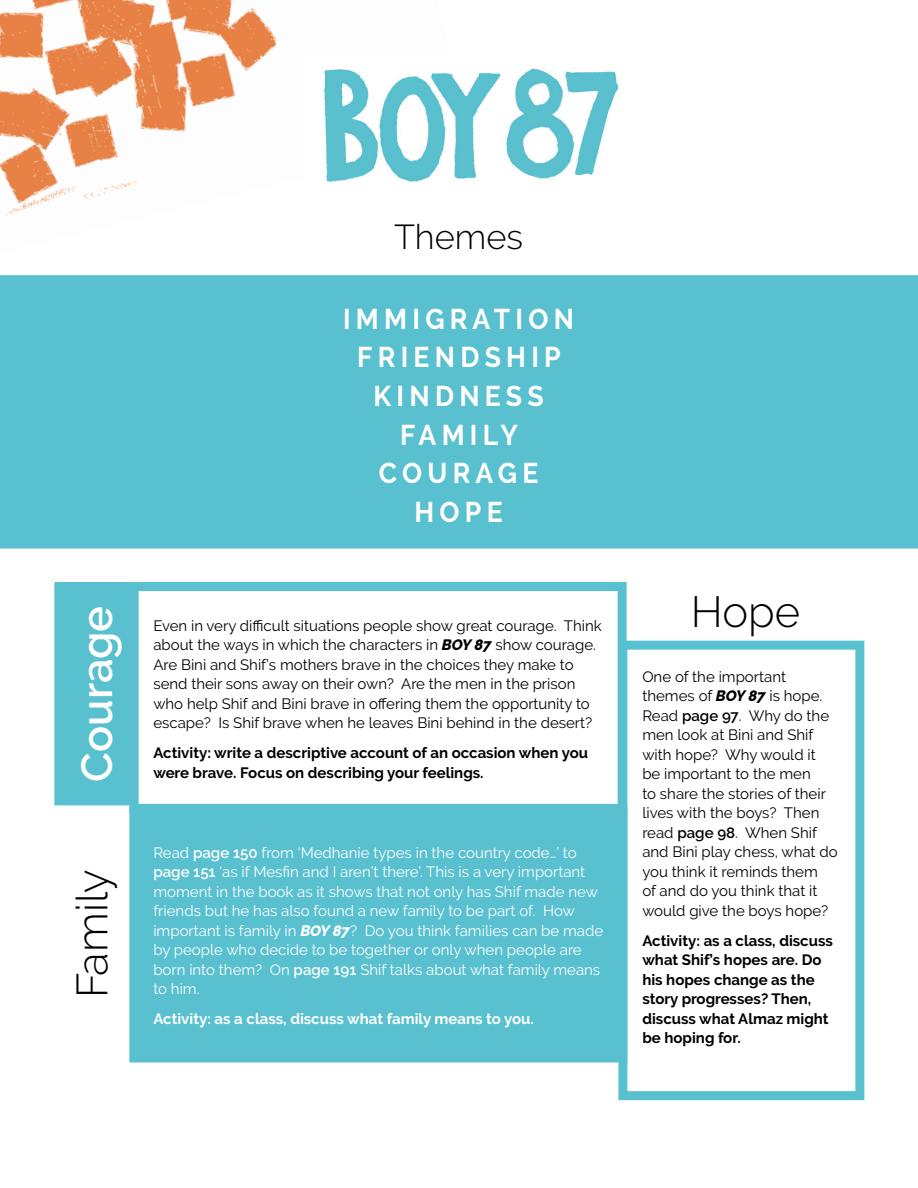
<style>
.page{position:relative;width:918px;height:1188px;background:#fff}
.page>*{position:absolute;margin:0;border:0;box-sizing:border-box;transform-origin:0 0}
.t1{font:300 43.5px "Raleway";color:#000}
.t2{font:600 43.5px "Raleway";color:#fff}
.t3{font:300 34.5px "Raleway";color:#000}
.t4{font:700 28.5px/38.7px "Raleway";letter-spacing:.2em;color:#fff;text-align:center;scale:.93 1}
.t5{font:15px/19.5px "Raleway";color:#000}
.t6{font:15px/19.5px "Raleway";color:#fff}
.t7{font:700 15px/19.5px "Raleway";color:#000}
.t8{font:700 15px "Raleway";color:#fff}
.s1{font-weight:800;font-style:italic}
.s2{font-weight:600}
</style>
<div class="page">
<img style="left:0;top:0;width:277px;height:216px">
<div style="left:129px;top:582px;width:498px;height:231px;border:9px solid #59c0cf"></div>
<div style="left:59px;top:586px;width:75px;height:215px;background:#59c0cf"></div>
<div style="left:54px;top:582px;width:84px;height:223px;border:9px solid #59c0cf"></div>
<div style="left:134px;top:810px;width:489px;height:248px;background:#59c0cf"></div>
<div style="left:129px;top:805px;width:498px;height:258px;border:9px solid #59c0cf"></div>
<div style="left:618px;top:641px;width:246px;height:459px;border:9px solid #59c0cf"></div>
<img style="left:323px;top:68px;width:296px;height:114px">
<div style="left:0;top:275px;width:918px;height:274px;background:#59c0cf"></div>
<h2 class="t3" style="left:394px;top:217px;width:131px">Themes</h2>
<h3 class="t4" style="left:343px;top:299px;width:250px">IMMIGRATION<br>FRIENDSHIP<br>KINDNESS<br>FAMILY<br>COURAGE<br>HOPE</h3>
<h1 class="t2" style="left:72px;top:782px;width:178px;rotate:-90deg">Courage</h1>
<h1 class="t1" style="left:67px;top:998px;width:130px;rotate:-90deg">Family</h1>
<p class="t5" style="left:153px;top:616px;width:450px">Even in very difficult situations people show great courage. Think</p>
<p class="t5" style="left:153px;top:635px;width:444px">about the ways in which the characters in <span class="s1">BOY 87</span> show courage.<br>Are Bini and Shif’s mothers brave in the choices they make to send their sons away on their own? Are the men in the prison who help Shif and Bini brave in offering them the opportunity to escape? Is Shif brave when he leaves Bini behind in the desert?</p>
<p class="t7" style="left:153px;top:744px;width:436px">Activity: write a descriptive account of an occasion when you</p>
<p class="t7" style="left:153px;top:763px;width:332px">were brave. Focus on describing your feelings.</p>
<p class="t6" style="left:153px;top:843px;width:451px">Read <span class="s2">page 150</span> from ‘Medhanie types in the country code…’ to <span class="s2">page 151</span> ‘as if Mesfin and I aren’t there’. This is a very important moment in the book as it shows that not only has Shif made new friends but he has also found a new family to be part of. How important is family in <span class="s1">BOY 87</span>? Do you think families can be made by people who decide to be together or only when people are born into them? On <span class="s2">page 191</span> Shif talks about what family means to him.</p>
<p class="t8" style="left:153px;top:1010px;width:382px">Activity: as a class, discuss what family means to you.</p>
<h1 class="t1" style="left:691px;top:587px;width:111px">Hope</h1>
<p class="t5" style="left:642px;top:667px;width:197px">One of the important themes of <span class="s1">BOY 87</span> is hope.<br>Read <span class="s2">page 97</span>. Why do the men look at Bini and Shif with hope? Why would it<br>be important to the men<br>to share the stories of their lives with the boys? Then read <span class="s2">page 98</span>. When Shif and Bini play chess, what do you think it reminds them<br>of and do you think that it would give the boys hope?</p>
<p class="t7" style="left:642px;top:931px;width:192px">Activity: as a class, discuss what Shif’s hopes are. Do his hopes change as the story progresses? Then, discuss what Almaz might be hoping for.</p>
</div>
